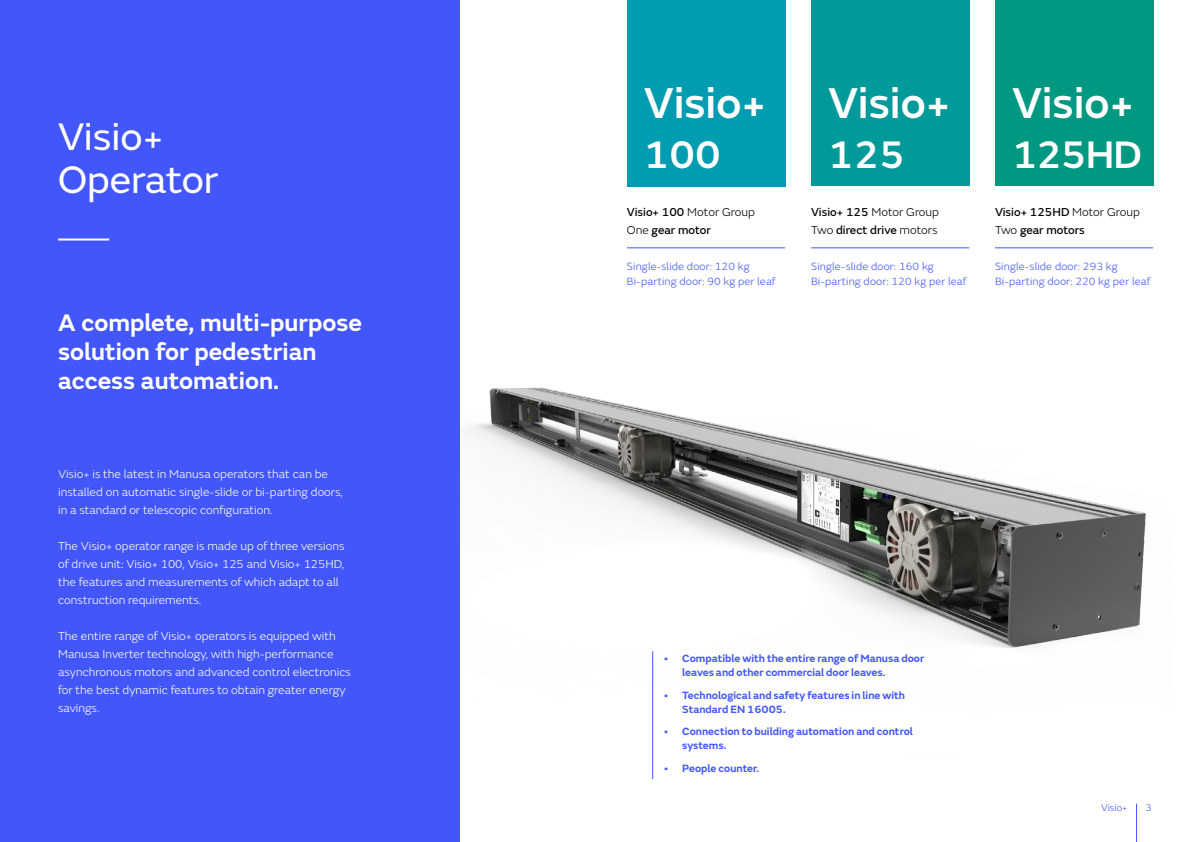
<style>
.page{position:relative;width:1191px;height:842px;background:#fff}
.page>*{position:absolute;margin:0;border:0;box-sizing:border-box;transform-origin:0 0}
.t1{font:500 45px "FS Emeric";color:#fff}
.t2{font:40px/43px "FS Emeric";color:#fff}
.t3{font:500 40px "FS Emeric";letter-spacing:-.01em;color:#fff}
.t4{font:600 25px/29px "FS Emeric";color:#fff}
.t5{font:300 12px/18px "FS Emeric";color:#fff}
.t6{font:12px/18px "FS Emeric Core";color:#000}
.t7{font:300 12px "FS Emeric";color:#000}
.t8{font:600 11px/14px "FS Emeric";color:#4256f9}
.t9{font:300 11px/15px "FS Emeric";letter-spacing:.01em;color:#4256f9}
.t10{font:300 10px "FS Emeric";color:#4256f9}
.s1{font-family:"FS Emeric Core";font-weight:400}
.s2{font-family:"FS Emeric";font-weight:300}
</style>
<div class="page">
<hr style="left:1136px;top:804px;width:1px;height:38px;background:#4256f9">
<img style="left:468px;top:387px;width:678px;height:367px">
<div style="left:0;top:0;width:460px;height:842px;background:#4256f9"></div>
<hr style="left:58px;top:238px;width:51px;height:2px;background:#fff">
<div style="left:627px;top:0;width:158px;height:186px;background:#009cb1"></div>
<div style="left:811px;top:0;width:158px;height:186px;background:#009a9a"></div>
<hr style="left:627px;top:247px;width:158px;height:1px;background:#4256f9">
<hr style="left:811px;top:247px;width:158px;height:1px;background:#4256f9">
<hr style="left:652px;top:651px;width:1px;height:128px;background:#4256f9">
<div style="left:995px;top:0;width:158px;height:186px;background:#009880"></div>
<hr style="left:995px;top:247px;width:158px;height:1px;background:#4256f9">
<h2 class="t2" style="left:58px;top:113px;width:162px">Visio+<br>Operator</h2>
<h3 class="t4" style="left:58px;top:306px;width:305px">A complete, multi-purpose solution for pedestrian access automation.</h3>
<p class="t5" style="left:58px;top:465px;width:286px">Visio+ is the latest in Manusa operators that can be installed on automatic single-slide or bi-parting doors, in a standard or telescopic configuration.</p>
<p class="t5" style="left:58px;top:537px;width:288px">The Visio+ operator range is made up of three versions of drive unit: Visio+ 100, Visio+ 125 and Visio+ 125HD, the features and measurements of which adapt to all construction requirements.</p>
<p class="t5" style="left:58px;top:627px;width:294px">The entire range of Visio+ operators is equipped with Manusa Inverter technology, with high-performance asynchronous motors and advanced control electronics for the best dynamic features to obtain greater energy savings.</p>
<h1 class="t1" style="left:644px;top:70px;width:124px">Visio+</h1>
<h2 class="t3" style="left:644px;top:125px;width:78px">100</h2>
<p class="t7" style="left:627px;top:204px;width:129px"><span class="s1">Visio+ 100</span> Motor Group</p>
<p class="t6" style="left:627px;top:220px;width:85px"><span class="s2">One</span> gear motor</p>
<p class="t9" style="left:627px;top:258px;width:150px">Single-slide door: 120 kg<br>Bi-parting door: 90 kg per leaf</p>
<h1 class="t1" style="left:828px;top:70px;width:124px">Visio+</h1>
<h2 class="t3" style="left:828px;top:125px;width:78px">125</h2>
<p class="t7" style="left:811px;top:204px;width:129px"><span class="s1">Visio+ 125</span> Motor Group</p>
<p class="t6" style="left:811px;top:220px;width:128px"><span class="s2">Two</span> direct drive <span class="s2">motors</span></p>
<p class="t9" style="left:811px;top:258px;width:157px">Single-slide door: 160 kg<br>Bi-parting door: 120 kg per leaf</p>
<h1 class="t1" style="left:1012px;top:70px;width:124px">Visio+</h1>
<h2 class="t3" style="left:1012px;top:125px;width:131px">125HD</h2>
<p class="t6" style="left:995px;top:203px;width:146px">Visio+ 125HD <span class="s2">Motor Group<br>Two</span> gear motors</p>
<p class="t9" style="left:995px;top:258px;width:157px">Single-slide door: 293 kg<br>Bi-parting door: 220 kg per leaf</p>
<p class="t8" style="left:682px;top:651px;width:243px;text-indent:-18px">• Compatible with the entire range of Manusa door leaves and other commercial door leaves.</p>
<p class="t8" style="left:682px;top:687px;width:224px;text-indent:-18px">• Technological and safety features in line with<br>Standard EN 16005.</p>
<p class="t8" style="left:682px;top:724px;width:232px;text-indent:-18px">• Connection to building automation and control systems.</p>
<p class="t8" style="left:664px;top:760px;width:96px">• People counter.</p>
<p class="t10" style="left:1101px;top:801px;width:28px">Visio+</p>
<p class="t10" style="left:1145px;top:801px;width:8px">3</p>
</div>
